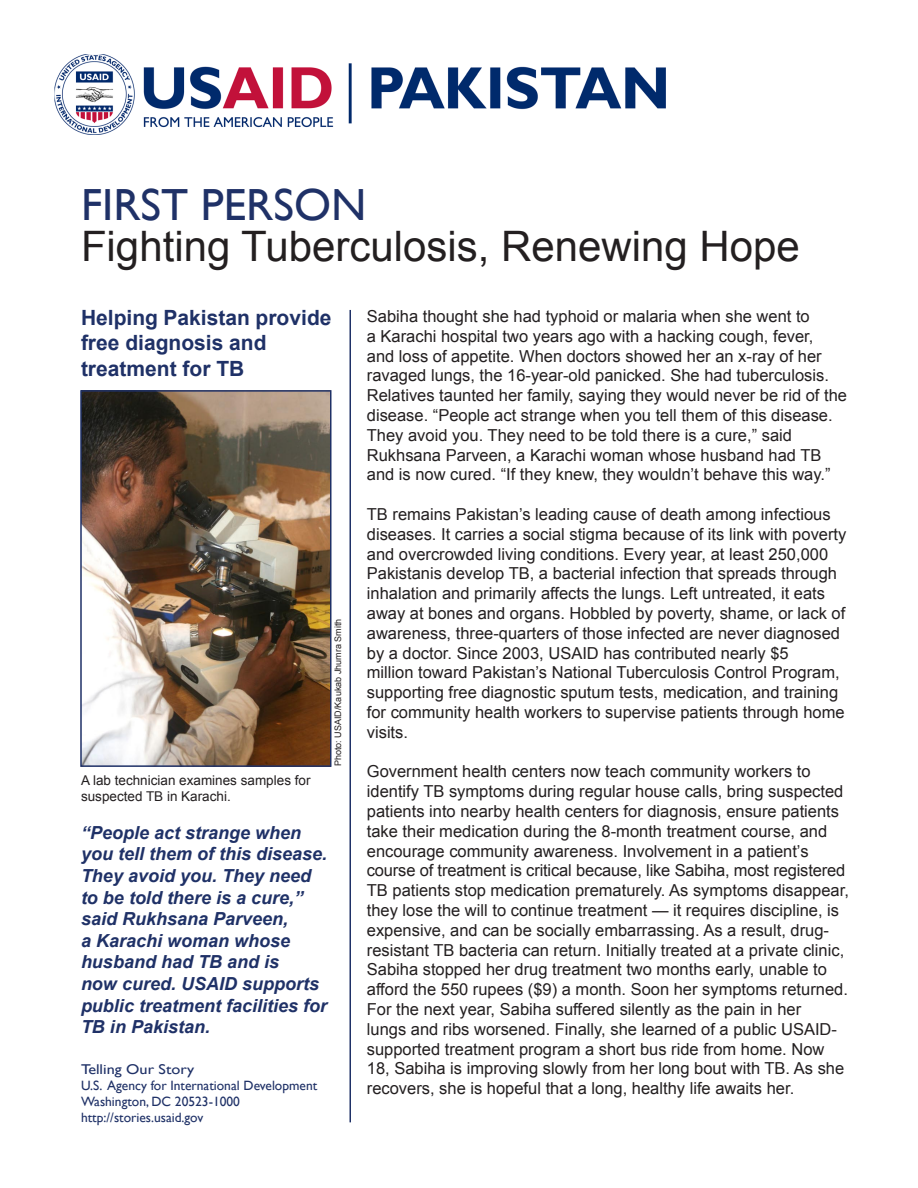
<style>
.page{position:relative;width:918px;height:1188px;background:#fff}
.page>*{position:absolute;margin:0;border:0;box-sizing:border-box;transform-origin:0 0}
.t1{font:45px "Gill Sans";color:#1f3167}
.t2{font:42px "Arial";color:#231f20}
.t3{font:700 21px/25.2px "Arial";color:#1f3167}
.t4{font:italic 700 18px/21.6px "Arial";color:#1f3167}
.t5{font:16.5px/19.8px "Arial";color:#231f20}
.t6{font:14.1px "Gill Sans";color:#1f3167;scale:1.14 1}
.t7{font:13.5px "Gill Sans";color:#1f3167}
.t8{font:13.5px/16.2px "Arial";color:#231f20}
.t9{font:9px "Arial";color:#231f20}
</style>
<div class="page">
<hr style="left:350px;top:310px;width:1px;height:812px;background:#1f3167">
<img style="left:83px;top:393px;width:246px;height:371px">
<div style="left:80px;top:390px;width:252px;height:377px;border:2px solid #1f3167"></div>
<img style="left:54px;top:54px;width:612px;height:81px">
<p class="t1" style="left:81px;top:179px;width:287px">FIRST PERSON</p>
<p class="t2" style="left:81px;top:218px;width:720px">Fighting Tuberculosis, Renewing Hope</p>
<p class="t3" style="left:81px;top:306px;width:252px">Helping Pakistan provide free diagnosis and treatment for TB</p>
<p class="t8" style="left:81px;top:772px;width:231px">A lab technician examines samples for suspected TB in Karachi.</p>
<p class="t9" style="left:332px;top:766px;width:149px;rotate:-90deg">Photo: USAID/Kaukab Jhumra Smith</p>
<p class="t4" style="left:81px;top:822px;width:248px">“People act strange when you tell them of this disease.<br>They avoid you. They need to be told there is a cure,” said Rukhsana Parveen,<br>a Karachi woman whose husband had TB and is<br>now cured. USAID supports public treatment facilities for<br>TB in Pakistan.</p>
<p class="t6" style="left:81px;top:1061px;width:101px">Telling Our Story</p>
<p class="t7" style="left:81px;top:1078px;width:238px">U.S. Agency for International Development</p>
<p class="t7" style="left:81px;top:1094px;width:161px">Washington, DC 20523-1000</p>
<p class="t7" style="left:81px;top:1110px;width:124px">http://stories.usaid.gov</p>
<p class="t5" style="left:367px;top:306px;width:482px">Sabiha thought she had typhoid or malaria when she went to<br>a Karachi hospital two years ago with a hacking cough, fever,<br>and loss of appetite. When doctors showed her an x-ray of her ravaged lungs, the 16-year-old panicked. She had tuberculosis.<br>Relatives taunted her family, saying they would never be rid of the disease. “People act strange when you tell them of this disease.<br>They avoid you. They need to be told there is a cure,” said Rukhsana Parveen, a Karachi woman whose husband had TB and is now cured. “If they knew, they wouldn’t behave this way.”</p>
<p class="t5" style="left:367px;top:504px;width:481px">TB remains Pakistan’s leading cause of death among infectious diseases. It carries a social stigma because of its link with poverty and overcrowded living conditions. Every year, at least 250,000<br>Pakistanis develop TB, a bacterial infection that spreads through inhalation and primarily affects the lungs. Left untreated, it eats away at bones and organs. Hobbled by poverty, shame, or lack of awareness, three-quarters of those infected are never diagnosed by a doctor. Since 2003, USAID has contributed nearly $5<br>million toward Pakistan’s National Tuberculosis Control Program, supporting free diagnostic sputum tests, medication, and training for community health workers to supervise patients through home visits.</p>
<p class="t5" style="left:367px;top:762px;width:484px">Government health centers now teach community workers to identify TB symptoms during regular house calls, bring suspected patients into nearby health centers for diagnosis, ensure patients take their medication during the 8-month treatment course, and encourage community awareness. Involvement in a patient’s course of treatment is critical because, like Sabiha, most registered TB patients stop medication prematurely. As symptoms disappear, they lose the will to continue treatment — it requires discipline, is expensive, and can be socially embarrassing. As a result, drug&shy;resistant TB bacteria can return. Initially treated at a private clinic, Sabiha stopped her drug treatment two months early, unable to afford the 550 rupees ($9) a month. Soon her symptoms returned.<br>For the next year, Sabiha suffered silently as the pain in her<br>lungs and ribs worsened. Finally, she learned of a public USAID&shy;supported treatment program a short bus ride from home. Now 18, Sabiha is improving slowly from her long bout with TB. As she recovers, she is hopeful that a long, healthy life awaits her.</p>
</div>
